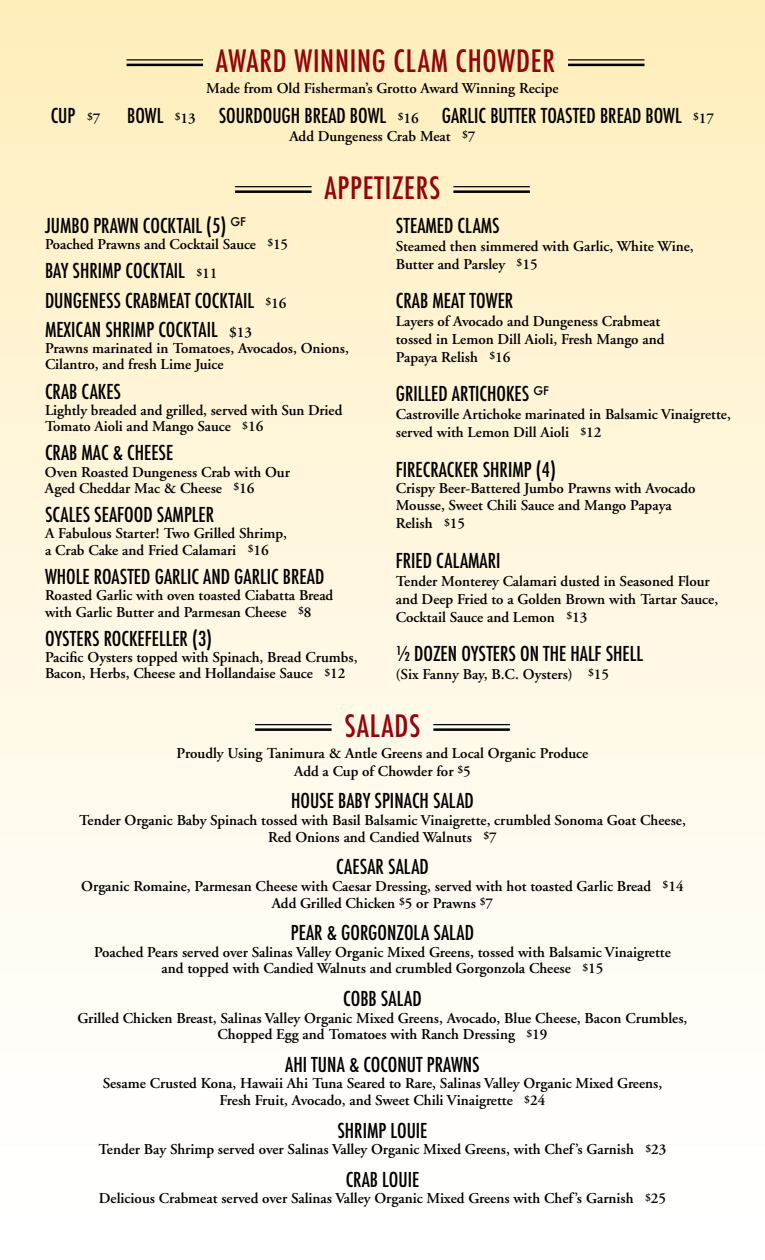
<style>
.page{position:relative;width:765px;height:1260px;background:#fff}
.page>*{position:absolute;margin:0;border:0;box-sizing:border-box;transform-origin:0 0}
.t1{font:500 condensed 30px "Futura";letter-spacing:.025em;color:#91050b}
.t2{font:500 condensed 20px/29.2px "Futura";color:#000}
.t3{font:600 15px/18px "Adobe Garamond";color:#000}
.s1{font-family:"Adobe Garamond";font-weight:600;font-stretch:normal;font-size:11.25px}
.s2{font-family:"Adobe Garamond";font-weight:600;font-stretch:normal;font-size:15px}
</style>
<div class="page">
<div style="left:0;top:0;width:765px;height:1260px;background:linear-gradient(to bottom,#ffeebe,#fff)"></div>
<hr style="left:235px;top:186px;width:77px;height:1px;background:#000">
<hr style="left:235px;top:190px;width:77px;height:3px;background:#000">
<hr style="left:453px;top:186px;width:77px;height:1px;background:#000">
<hr style="left:453px;top:190px;width:77px;height:3px;background:#000">
<hr style="left:255px;top:724px;width:77px;height:1px;background:#000">
<hr style="left:255px;top:728px;width:77px;height:3px;background:#000">
<hr style="left:433px;top:724px;width:77px;height:1px;background:#000">
<hr style="left:433px;top:728px;width:77px;height:3px;background:#000">
<hr style="left:127px;top:59px;width:76px;height:2px;background:#000">
<hr style="left:127px;top:64px;width:76px;height:2px;background:#000">
<hr style="left:568px;top:59px;width:77px;height:2px;background:#000">
<hr style="left:568px;top:64px;width:77px;height:2px;background:#000">
<h1 class="t1" style="left:216px;top:42px;width:341px">AWARD WINNING CLAM CHOWDER</h1>
<p class="t3" style="left:206px;top:79px;width:354px">Made from Old Fisherman’s Grotto Award Winning Recipe</p>
<h2 class="t2" style="left:51px;top:101px;width:51px">CUP <span class="s1">$</span><span class="s2">7</span></h2>
<h2 class="t2" style="left:127px;top:101px;width:589px">BOWL <span class="s1">$</span><span class="s2">13</span> SOURDOUGH BREAD BOWL <span class="s1">$</span><span class="s2">16</span> GARLIC BUTTER TOASTED BREAD BOWL <span class="s1">$</span><span class="s2">17</span></h2>
<p class="t3" style="left:289px;top:127px;width:188px">Add Dungeness Crab Meat <sup>$</sup>7</p>
<h1 class="t1" style="left:324px;top:169px;width:118px">APPETIZERS</h1>
<h2 class="t2" style="left:45px;top:211px;width:203px">JUMBO PRAWN COCKTAIL (5) <sup>GF</sup></h2>
<p class="t3" style="left:45px;top:235px;width:245px">Poached Prawns and Cocktail Sauce <sup>$</sup>15</p>
<h2 class="t2" style="left:45px;top:256px;width:243px">BAY SHRIMP COCKTAIL <span class="s1">$</span><span class="s2">11<br></span>DUNGENESS CRABMEAT COCKTAIL <span class="s1">$</span><span class="s2">16<br></span>MEXICAN SHRIMP COCKTAIL <span class="s2">$13</span></h2>
<p class="t3" style="left:45px;top:340px;width:305px;line-height:16.2px">Prawns marinated in Tomatoes, Avocados, Onions,<br>Cilantro, and fresh Lime Juice</p>
<h2 class="t2" style="left:45px;top:377px;width:78px">CRAB CAKES</h2>
<p class="t3" style="left:45px;top:402px;width:299px;line-height:16.2px">Lightly breaded and grilled, served with Sun Dried<br>Tomato Aioli and Mango Sauce <sup>$</sup>16</p>
<h2 class="t2" style="left:45px;top:439px;width:130px">CRAB MAC &amp; CHEESE</h2>
<p class="t3" style="left:45px;top:464px;width:246px;line-height:16.2px">Oven Roasted Dungeness Crab with Our<br>Aged Cheddar Mac &amp; Cheese <sup>$</sup>16</p>
<h2 class="t2" style="left:45px;top:500px;width:171px">SCALES SEAFOOD SAMPLER</h2>
<p class="t3" style="left:45px;top:526px;width:243px;line-height:16.2px">A Fabulous Starter! Two Grilled Shrimp, a Crab Cake and Fried Calamari <sup>$</sup>16</p>
<h2 class="t2" style="left:45px;top:562px;width:281px">WHOLE ROASTED GARLIC AND GARLIC BREAD</h2>
<p class="t3" style="left:45px;top:588px;width:290px;line-height:16.2px">Roasted Garlic with oven toasted Ciabatta Bread with Garlic Butter and Parmesan Cheese <sup>$</sup>8</p>
<h2 class="t2" style="left:45px;top:624px;width:169px">OYSTERS ROCKEFELLER (3)</h2>
<p class="t3" style="left:45px;top:649px;width:314px;line-height:16.2px">Pacific Oysters topped with Spinach, Bread Crumbs,<br>Bacon, Herbs, Cheese and Hollandaise Sauce <sup>$</sup>12</p>
<h2 class="t2" style="left:396px;top:211px;width:105px">STEAMED CLAMS</h2>
<p class="t3" style="left:396px;top:237px;width:299px">Steamed then simmered with Garlic, White Wine,<br>Butter and Parsley <sup>$</sup>15</p>
<h2 class="t2" style="left:396px;top:286px;width:119px">CRAB MEAT TOWER</h2>
<p class="t3" style="left:396px;top:313px;width:270px">Layers of Avocado and Dungeness Crabmeat tossed in Lemon Dill Aioli, Fresh Mango and<br>Papaya Relish <sup>$</sup>16</p>
<h2 class="t2" style="left:396px;top:379px;width:155px">GRILLED ARTICHOKES <sup>GF</sup></h2>
<p class="t3" style="left:396px;top:406px;width:337px">Castroville Artichoke marinated in Balsamic Vinaigrette, served with Lemon Dill Aioli <sup>$</sup>12</p>
<h2 class="t2" style="left:396px;top:455px;width:162px">FIRECRACKER SHRIMP (4)</h2>
<p class="t3" style="left:396px;top:480px;width:301px;line-height:17.5px">Crispy Beer-Battered Jumbo Prawns with Avocado<br>Mousse, Sweet Chili Sauce and Mango Papaya<br>Relish <sup>$</sup>15</p>
<h2 class="t2" style="left:396px;top:546px;width:106px">FRIED CALAMARI</h2>
<p class="t3" style="left:396px;top:572px;width:324px">Tender Monterey Calamari dusted in Seasoned Flour and Deep Fried to a Golden Brown with Tartar Sauce,<br>Cocktail Sauce and Lemon <sup>$</sup>13</p>
<h2 class="t2" style="left:396px;top:639px;width:249px">½ DOZEN OYSTERS ON THE HALF SHELL</h2>
<p class="t3" style="left:396px;top:665px;width:215px">(Six Fanny Bay, B.C. Oysters) <sup>$</sup>15</p>
<h1 class="t1" style="left:344px;top:707px;width:78px">SALADS</h1>
<p class="t3" style="left:177px;top:744px;width:413px;text-align:center">Proudly Using Tanimura &amp; Antle Greens and Local Organic Produce<br>Add a Cup of Chowder for <sup>$</sup>5</p>
<h2 class="t2" style="left:291px;top:786px;width:184px">HOUSE BABY SPINACH SALAD</h2>
<p class="t3" style="left:79px;top:812px;width:608px;line-height:16.9px;text-align:center">Tender Organic Baby Spinach tossed with Basil Balsamic Vinaigrette, crumbled Sonoma Goat Cheese,<br>Red Onions and Candied Walnuts <sup>$</sup>7</p>
<h2 class="t2" style="left:336px;top:852px;width:94px">CAESAR SALAD</h2>
<p class="t3" style="left:81px;top:878px;width:604px;line-height:16.9px;text-align:center">Organic Romaine, Parmesan Cheese with Caesar Dressing, served with hot toasted Garlic Bread <sup>$</sup>14<br>Add Grilled Chicken <sup>$</sup>5 or Prawns <sup>$</sup>7</p>
<h2 class="t2" style="left:291px;top:918px;width:185px">PEAR &amp; GORGONZOLA SALAD</h2>
<p class="t3" style="left:94px;top:944px;width:578px;line-height:16.9px;text-align:center">Poached Pears served over Salinas Valley Organic Mixed Greens, tossed with Balsamic Vinaigrette and topped with Candied Walnuts and crumbled Gorgonzola Cheese <sup>$</sup>15</p>
<h2 class="t2" style="left:343px;top:984px;width:80px">COBB SALAD</h2>
<p class="t3" style="left:78px;top:1010px;width:611px;line-height:16.9px;text-align:center">Grilled Chicken Breast, Salinas Valley Organic Mixed Greens, Avocado, Blue Cheese, Bacon Crumbles,<br>Chopped Egg and Tomatoes with Ranch Dressing <sup>$</sup>19</p>
<h2 class="t2" style="left:285px;top:1050px;width:196px">AHI TUNA &amp; COCONUT PRAWNS</h2>
<p class="t3" style="left:103px;top:1076px;width:561px;line-height:16.9px;text-align:center">Sesame Crusted Kona, Hawaii Ahi Tuna Seared to Rare, Salinas Valley Organic Mixed Greens,<br>Fresh Fruit, Avocado, and Sweet Chili Vinaigrette <sup>$</sup>24</p>
<h2 class="t2" style="left:337px;top:1116px;width:92px">SHRIMP LOUIE</h2>
<p class="t3" style="left:99px;top:1141px;width:569px">Tender Bay Shrimp served over Salinas Valley Organic Mixed Greens, with Chef’s Garnish <sup>$</sup>23</p>
<h2 class="t2" style="left:346px;top:1165px;width:75px">CRAB LOUIE</h2>
<p class="t3" style="left:99px;top:1190px;width:569px">Delicious Crabmeat served over Salinas Valley Organic Mixed Greens with Chef’s Garnish <sup>$</sup>25</p>
</div>
